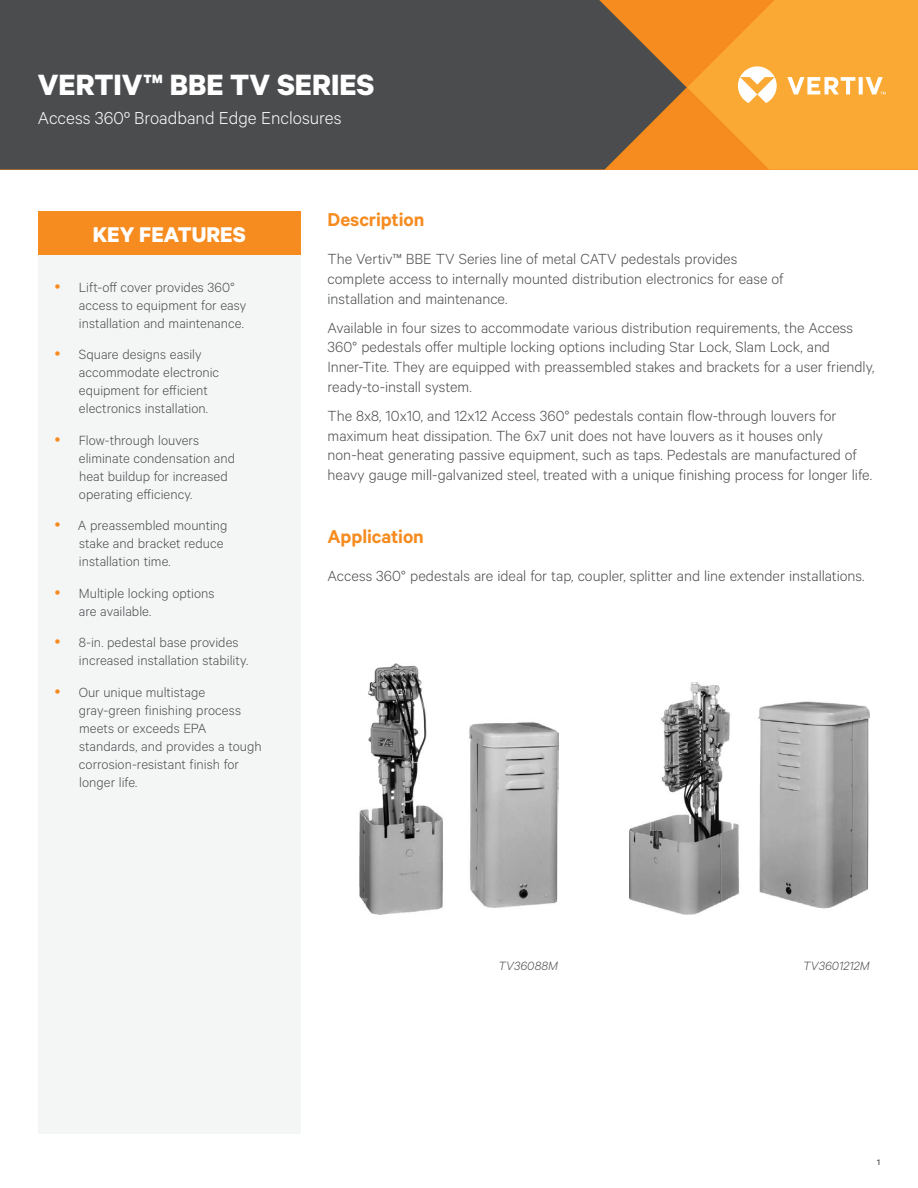
<style>
.page{position:relative;width:918px;height:1188px;background:#fff}
.page>*{position:absolute;margin:0;border:0;box-sizing:border-box;transform-origin:0 0}
.Vertiv_Header_Title{font:700 33px "Calibre";color:#fff}
.Orange_Box_Heading{font:700 24px "Calibre";color:#fff}
.Vertiv_Orange_Main_H{font:600 21px "Calibre";letter-spacing:-.005em;color:#f68b1f}
.Vertiv_Header_Subtit{font:300 19.5px "Calibre";color:#fff}
.Vertiv_Body_Text{font:300 16.5px/19.8px "Calibre";color:#4b4c4d}
.t1{font:300 15px/18px "Calibre";color:#4b4c4d}
.Vertiv_Caption{font:italic 300 13.5px "Calibre";letter-spacing:.015em;color:#4b4c4d}
.t2{font:9px "Calibre";color:#231f20}
</style>
<div class="page">
<div style="left:0;top:0;width:599px;height:170px;background:#4b4c4d"></div>
<svg style="left:599px;top:0;width:319px;height:170px;background:#e09638"></svg>
<div style="left:38px;top:254px;width:263px;height:880px;background:#f4f5f5"></div>
<div style="left:38px;top:211px;width:263px;height:43px;background:#f68b1f"></div>
<img style="left:630px;top:682px;width:240px;height:232px">
<img style="left:360px;top:663px;width:198px;height:251px">
<p class="Vertiv_Header_Title" style="left:38px;top:64px;width:338px">VERTIV™ BBE TV SERIES</p>
<p class="Vertiv_Header_Subtit" style="left:38px;top:106px;width:305px">Access 360º Broadband Edge Enclosures</p>
<p class="Orange_Box_Heading" style="left:93px;top:219px;width:155px">KEY FEATURES</p>
<p class="t1" style="left:79px;top:277px;width:169px">Lift-off cover provides 360° access to equipment for easy installation and maintenance.</p>
<p class="t1" style="left:79px;top:345px;width:142px">Square designs easily accommodate electronic equipment for efficient electronics installation.</p>
<p class="t1" style="left:79px;top:430px;width:158px">Flow-through louvers eliminate condensation and heat buildup for increased operating efficiency.</p>
<p class="t1" style="left:78px;top:516px;width:151px">A preassembled mounting stake and bracket reduce installation time.</p>
<p class="t1" style="left:79px;top:583px;width:137px">Multiple locking options are available.</p>
<p class="t1" style="left:79px;top:633px;width:171px">8-in. pedestal base provides increased installation stability.</p>
<p class="t1" style="left:79px;top:682px;width:184px">Our unique multistage gray-green finishing process meets or exceeds EPA standards, and provides a tough corrosion-resistant finish for longer life.</p>
<p class="Vertiv_Orange_Main_H" style="left:328px;top:207px;width:98px">Description</p>
<p class="Vertiv_Body_Text" style="left:328px;top:248px;width:457px">The Vertiv™ BBE TV Series line of metal CATV pedestals provides complete access to internally mounted distribution electronics for ease of installation and maintenance.</p>
<p class="Vertiv_Body_Text" style="left:328px;top:317px;width:548px">Available in four sizes to accommodate various distribution requirements, the Access 360° pedestals offer multiple locking options including Star Lock, Slam Lock, and Inner-Tite. They are equipped with preassembled stakes and brackets for a user friendly, ready-to-install system.</p>
<p class="Vertiv_Body_Text" style="left:328px;top:405px;width:546px">The 8x8, 10x10, and 12x12 Access 360° pedestals contain flow-through louvers for maximum heat dissipation. The 6x7 unit does not have louvers as it houses only non-heat generating passive equipment, such as taps. Pedestals are manufactured of heavy gauge mill-galvanized steel, treated with a unique finishing process for longer life.</p>
<p class="Vertiv_Orange_Main_H" style="left:328px;top:524px;width:98px">Application</p>
<p class="Vertiv_Body_Text" style="left:328px;top:565px;width:539px">Access 360° pedestals are ideal for tap, coupler, splitter and line extender installations.</p>
<p class="Vertiv_Caption" style="left:498px;top:958px;width:61px">TV36088M</p>
<p class="Vertiv_Caption" style="left:803px;top:958px;width:68px">TV3601212M</p>
<p class="t2" style="left:877px;top:1157px;width:4px">1</p>
</div>
